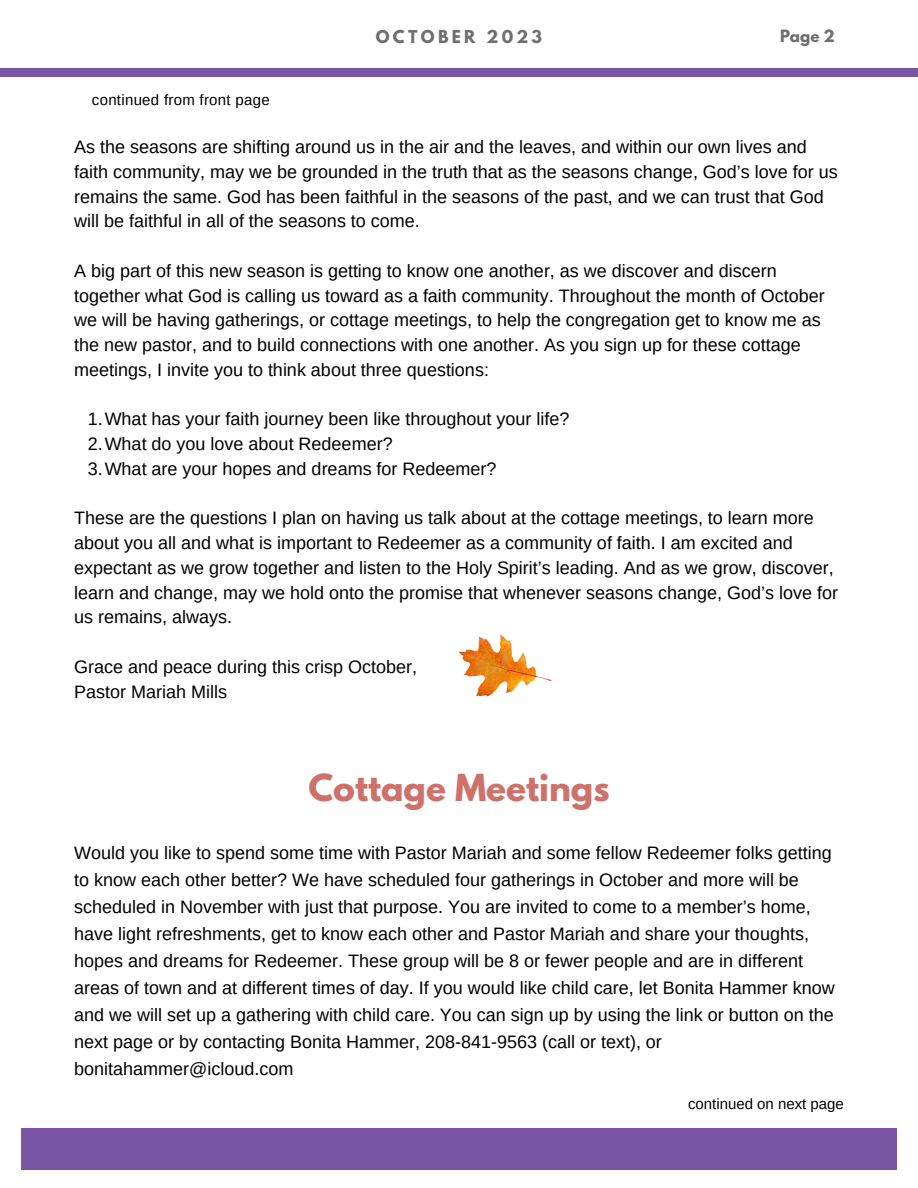
<style>
.page{position:relative;width:918px;height:1188px;background:#fff}
.page>*{position:absolute;margin:0;border:0;box-sizing:border-box;transform-origin:0 0}
.t1{font:700 33px "League Spartan";color:#cd716a}
.t2{font:18px/24.8px "Arimo";color:#000}
.t3{font:700 15.75px "League Spartan";letter-spacing:.21em;color:#6f6f6f}
.t4{font:15px "Arimo";letter-spacing:.02em;color:#000}
.t5{font:15px "Arimo";color:#000}
.t6{font:700 15px "League Spartan";color:#6f6f6f}
</style>
<div class="page">
<div style="left:0;top:68px;width:918px;height:9px;background:#7955a3"></div>
<div style="left:21px;top:1128px;width:876px;height:41px;background:#7955a3"></div>
<img style="left:458px;top:634px;width:94px;height:63px">
<p class="t4" style="left:92px;top:91px;width:179px">continued from front page</p>
<p class="t3" style="left:376px;top:29px;width:168px">OCTOBER 2023</p>
<p class="t6" style="left:780px;top:28px;width:56px">Page 2</p>
<p class="t2" style="left:74px;top:135px;width:765px">As the seasons are shifting around us in the air and the leaves, and within our own lives and faith community, may we be grounded in the truth that as the seasons change, God’s love for us remains the same. God has been faithful in the seasons of the past, and we can trust that God will be faithful in all of the seasons to come.</p>
<p class="t2" style="left:74px;top:258px;width:752px">A big part of this new season is getting to know one another, as we discover and discern together what God is calling us toward as a faith community. Throughout the month of October we will be having gatherings, or cottage meetings, to help the congregation get to know me as the new pastor, and to build connections with one another. As you sign up for these cottage meetings, I invite you to think about three questions:</p>
<p class="t2" style="left:88px;top:407px;width:483px">1.What has your faith journey been like throughout your life?</p>
<p class="t2" style="left:88px;top:432px;width:306px">2.What do you love about Redeemer?</p>
<p class="t2" style="left:88px;top:456px;width:410px">3.What are your hopes and dreams for Redeemer?</p>
<p class="t2" style="left:74px;top:506px;width:765px">These are the questions I plan on having us talk about at the cottage meetings, to learn more about you all and what is important to Redeemer as a community of faith. I am excited and expectant as we grow together and listen to the Holy Spirit’s leading. And as we grow, discover, learn and change, may we hold onto the promise that whenever seasons change, God’s love for us remains, always.</p>
<p class="t2" style="left:74px;top:654px;width:344px">Grace and peace during this crisp October,</p>
<p class="t2" style="left:74px;top:679px;width:154px">Pastor Mariah Mills</p>
<p class="t1" style="left:308px;top:771px;width:303px">Cottage Meetings</p>
<p class="t2" style="left:74px;top:839px;width:762px;line-height:27px">Would you like to spend some time with Pastor Mariah and some fellow Redeemer folks getting to know each other better? We have scheduled four gatherings in October and more will be scheduled in November with just that purpose. You are invited to come to a member’s home, have light refreshments, get to know each other and Pastor Mariah and share your thoughts, hopes and dreams for Redeemer. These group will be 8 or fewer people and are in different areas of town and at different times of day. If you would like child care, let Bonita Hammer know and we will set up a gathering with child care. You can sign up by using the link or button on the next page or by contacting Bonita Hammer, 208-841-9563 (call or text), or bonitahammer@icloud.com</p>
<p class="t5" style="left:688px;top:1096px;width:157px">continued on next page</p>
</div>
